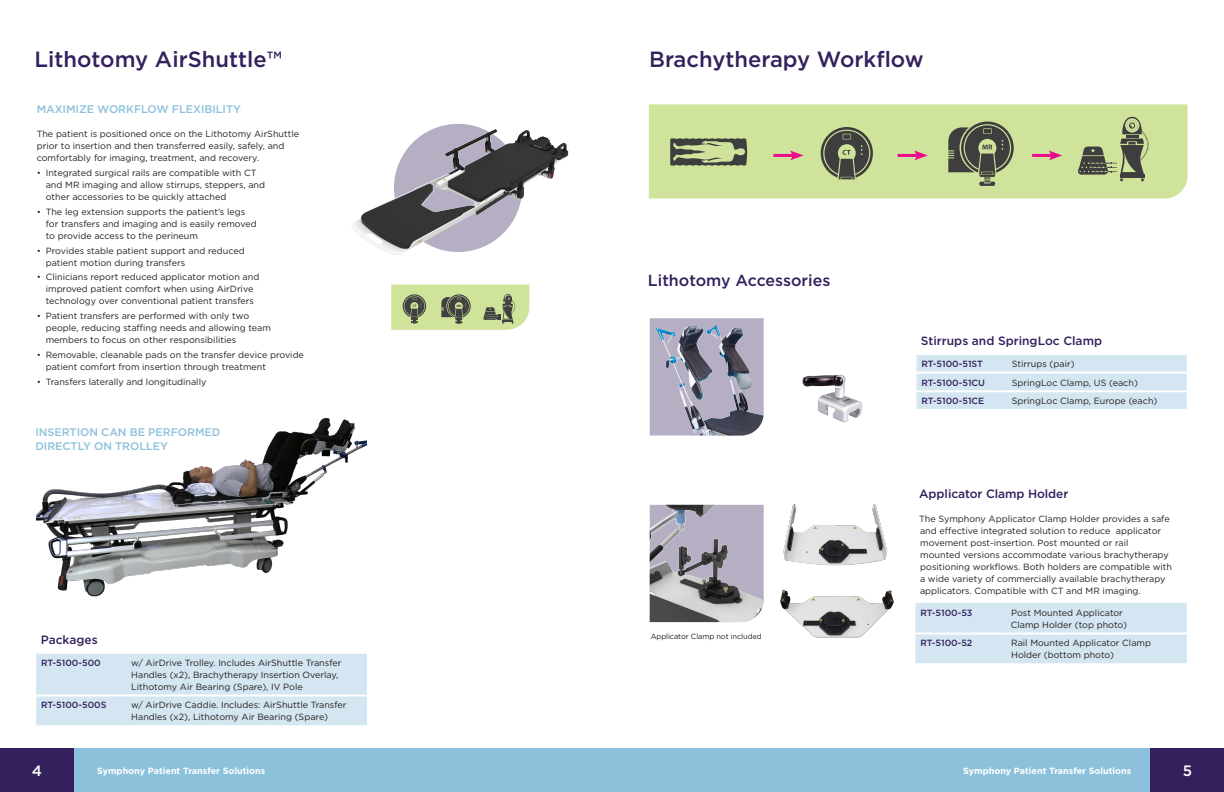
<style>
.page{position:relative;width:1224px;height:792px;background:#fff}
.page>*{position:absolute;margin:0;border:0;box-sizing:border-box;transform-origin:0 0}
.Page_Heading{font:500 22px "Gotham";color:#33205c}
.Page_Heading-2{font:500 16px "Gotham";color:#33205c}
.t1{font:500 15px "Gotham";color:#fff}
.Product_Name____0625_from_top{font:500 12px "Gotham";color:#33205c}
.t2{font:500 11px/14px "Gotham";letter-spacing:-.005em;color:#8cc1db}
.Paragraph_text{font:9px/12px "Gotham";color:#231f20}
.Product_Name____0625_from_top-2{font:9px/12px "Gotham";color:#231f20}
.Product_Name____0625_from_top-3{font:500 9px "Gotham";color:#33205c}
.t3{font:700 9px "Gotham";color:#fff}
.t4{font:7.5px "Gotham";letter-spacing:-.015em;color:#231f20}
.s1{font-weight:300}
</style>
<div class="page">
<div style="left:72px;top:749px;width:540px;height:43px;background:#8cc1db"></div>
<div style="left:612px;top:749px;width:540px;height:43px;background:#8cc1db"></div>
<div style="left:0;top:749px;width:74px;height:43px;background:#33205c"></div>
<div style="left:1150px;top:749px;width:74px;height:43px;background:#33205c"></div>
<img style="left:650px;top:318px;width:114px;height:118px">
<div style="left:36px;top:654px;width:331px;height:71px;background:#d4e6f1"></div>
<hr style="left:36px;top:695px;width:91px;height:2px;background:#fff">
<hr style="left:127px;top:695px;width:240px;height:2px;background:#fff">
<img style="left:37px;top:417px;width:330px;height:180px">
<img style="left:780px;top:589px;width:114px;height:49px">
<img style="left:783px;top:505px;width:105px;height:61px">
<div style="left:915px;top:603px;width:272px;height:60px;background:#d4e6f1"></div>
<hr style="left:915px;top:633px;width:91px;height:2px;background:#fff">
<hr style="left:1006px;top:633px;width:181px;height:2px;background:#fff">
<div style="left:916px;top:355px;width:271px;height:54px;background:#d4e6f1"></div>
<hr style="left:916px;top:372px;width:91px;height:2px;background:#fff">
<hr style="left:1007px;top:372px;width:180px;height:2px;background:#fff">
<hr style="left:916px;top:390px;width:91px;height:2px;background:#fff">
<hr style="left:1007px;top:390px;width:180px;height:2px;background:#fff">
<img style="left:802px;top:374px;width:61px;height:49px">
<img style="left:650px;top:505px;width:114px;height:117px">
<div style="left:649px;top:104px;width:539px;height:94px;background:#d0e39a"></div>
<svg style="left:821px;top:127px;width:52px;height:52px;background:#72795f"></svg>
<svg style="left:948px;top:122px;width:66px;height:64px;background:#7a8264"></svg>
<svg style="left:670px;top:138px;width:77px;height:28px;background:#818a69"></svg>
<svg style="left:1077px;top:117px;width:77px;height:64px;background:#a2af7d"></svg>
<hr style="left:773px;top:154px;width:22px;height:3px;background:#ed0c8d">
<svg style="left:790px;top:150px;width:14px;height:11px"></svg>
<hr style="left:898px;top:154px;width:21px;height:3px;background:#ed0c8d">
<svg style="left:914px;top:150px;width:14px;height:11px"></svg>
<hr style="left:1032px;top:154px;width:22px;height:3px;background:#ed0c8d">
<svg style="left:1048px;top:150px;width:14px;height:11px"></svg>
<svg style="left:391px;top:284px;width:138px;height:46px;background:#b5c38b"></svg>
<img style="left:352px;top:126px;width:217px;height:129px">
<p class="Page_Heading" style="left:35px;top:45px;width:249px">Lithotomy AirShuttle™</p>
<p class="t2" style="left:37px;top:102px;width:206px">MAXIMIZE WORKFLOW FLEXIBILITY</p>
<p class="Paragraph_text" style="left:37px;top:128px;width:264px">The patient is positioned once on the Lithotomy AirShuttle prior to insertion and then transferred easily, safely, and comfortably for imaging, treatment, and recovery.</p>
<p class="Paragraph_text" style="left:46px;top:166px;width:221px;text-indent:-9px"><span class="s1">•</span> Integrated surgical rails are compatible with CT and MR imaging and allow stirrups, steppers, and other accessories to be quickly attached</p>
<p class="Paragraph_text" style="left:46px;top:205px;width:213px;text-indent:-9px"><span class="s1">•</span> The leg extension supports the patient’s legs for transfers and imaging and is easily removed to provide access to the perineum</p>
<p class="Paragraph_text" style="left:46px;top:244px;width:200px;text-indent:-9px"><span class="s1">•</span> Provides stable patient support and reduced patient motion during transfers</p>
<p class="Paragraph_text" style="left:37px;top:271px;width:224px;text-align:center"><span class="s1">•</span> Clinicians report reduced applicator motion and improved patient comfort when using AirDrive technology over conventional patient transfers</p>
<p class="Paragraph_text" style="left:46px;top:310px;width:227px;text-indent:-9px"><span class="s1">•</span> Patient transfers are performed with only two people, reducing staffing needs and allowing team members to focus on other responsibilities</p>
<p class="Paragraph_text" style="left:46px;top:349px;width:260px;text-indent:-9px"><span class="s1">•</span> Removable, cleanable pads on the transfer device provide patient comfort from insertion through treatment</p>
<p class="Paragraph_text" style="left:37px;top:376px;width:171px"><span class="s1">•</span> Transfers laterally and longitudinally</p>
<p class="t2" style="left:35px;top:425px;width:187px">INSERTION CAN BE PERFORMED<br>DIRECTLY ON TROLLEY</p>
<p class="Product_Name____0625_from_top" style="left:41px;top:632px;width:59px">Packages</p>
<p class="Product_Name____0625_from_top-3" style="left:41px;top:657px;width:61px">RT-5100-500</p>
<p class="Product_Name____0625_from_top-2" style="left:131px;top:656px;width:212px">w/ AirDrive Trolley. Includes AirShuttle Transfer<br>Handles (x2), Brachytherapy Insertion Overlay,<br>Lithotomy Air Bearing (Spare), IV Pole</p>
<p class="Product_Name____0625_from_top-3" style="left:41px;top:699px;width:67px">RT-5100-500S</p>
<p class="Product_Name____0625_from_top-2" style="left:131px;top:699px;width:217px">w/ AirDrive Caddie. Includes: AirShuttle Transfer<br>Handles (x2), Lithotomy Air Bearing (Spare)</p>
<p class="Page_Heading" style="left:649px;top:45px;width:276px">Brachytherapy Workflow</p>
<p class="Page_Heading-2" style="left:648px;top:270px;width:184px">Lithotomy Accessories</p>
<p class="t4" style="left:651px;top:632px;width:113px">Applicator Clamp not included</p>
<p class="Product_Name____0625_from_top" style="left:921px;top:333px;width:183px">Stirrups and SpringLoc Clamp</p>
<p class="Product_Name____0625_from_top-3" style="left:921px;top:358px;width:63px">RT-5100-51ST</p>
<p class="Product_Name____0625_from_top-2" style="left:1012px;top:357px;width:64px">Stirrups (pair)</p>
<p class="Product_Name____0625_from_top-3" style="left:921px;top:377px;width:65px">RT-5100-51CU</p>
<p class="Product_Name____0625_from_top-2" style="left:1012px;top:376px;width:128px">SpringLoc Clamp, US (each)</p>
<p class="Product_Name____0625_from_top-3" style="left:921px;top:395px;width:64px">RT-5100-51CE</p>
<p class="Product_Name____0625_from_top-2" style="left:1012px;top:395px;width:147px">SpringLoc Clamp, Europe (each)</p>
<p class="Product_Name____0625_from_top" style="left:919px;top:486px;width:151px">Applicator Clamp Holder</p>
<p class="Paragraph_text" style="left:919px;top:512px;width:254px">The Symphony Applicator Clamp Holder provides a safe and effective integrated solution to reduce applicator movement post-insertion. Post mounted or rail<br>mounted versions accommodate various brachytherapy positioning workflows. Both holders are compatible with a wide variety of commercially available brachytherapy applicators. Compatible with CT and MR imaging.</p>
<p class="Product_Name____0625_from_top-3" style="left:920px;top:607px;width:54px">RT-5100-53</p>
<p class="Product_Name____0625_from_top-2" style="left:1011px;top:606px;width:118px">Post Mounted Applicator<br>Clamp Holder (top photo)</p>
<p class="Product_Name____0625_from_top-3" style="left:920px;top:637px;width:54px">RT-5100-52</p>
<p class="Product_Name____0625_from_top-2" style="left:1011px;top:637px;width:141px">Rail Mounted Applicator Clamp<br>Holder (bottom photo)</p>
<h3 class="t1" style="left:32px;top:761px;width:12px">4</h3>
<p class="t3" style="left:97px;top:765px;width:170px">Symphony Patient Transfer Solutions</p>
<p class="t3" style="left:963px;top:765px;width:170px">Symphony Patient Transfer Solutions</p>
<h3 class="t1" style="left:1183px;top:761px;width:11px">5</h3>
</div>
